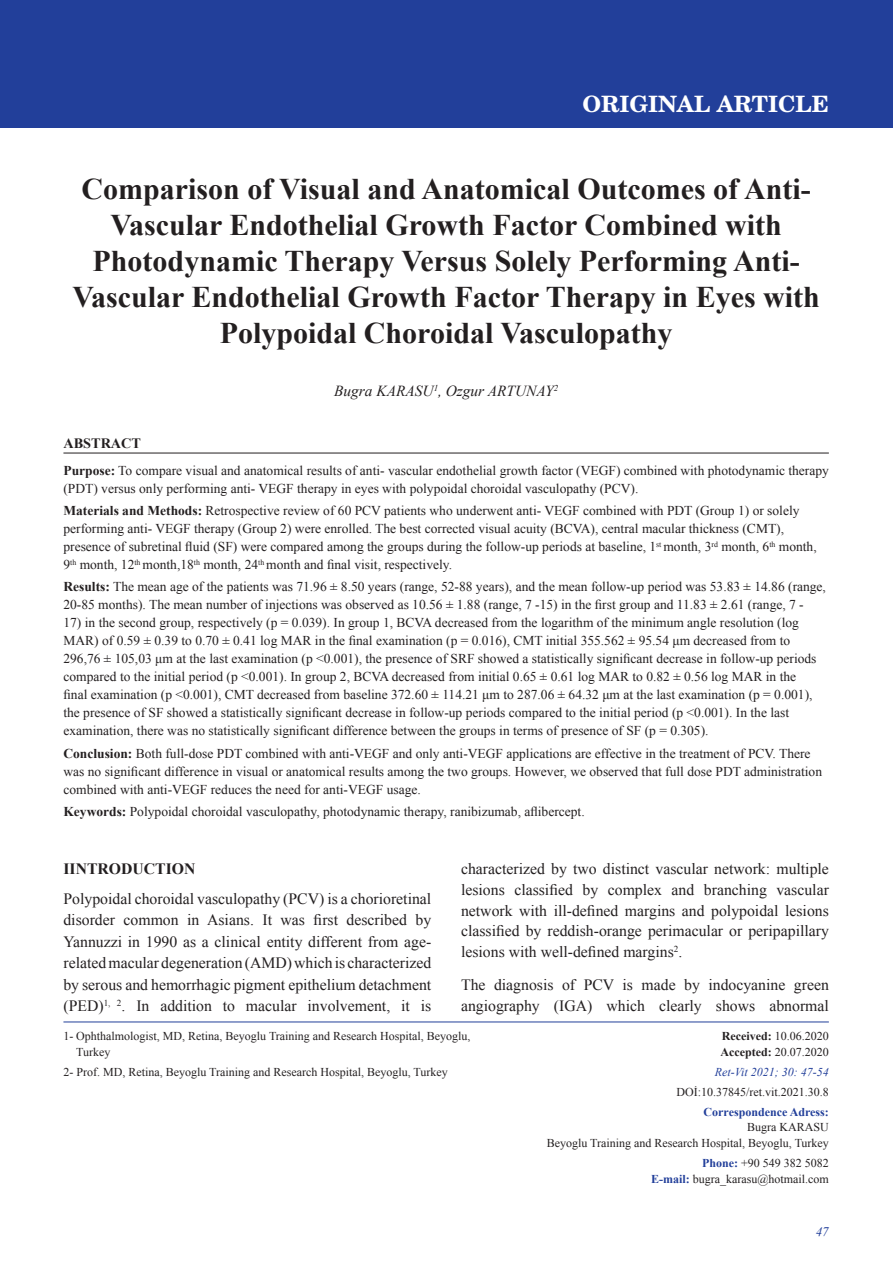
<style>
.page{position:relative;width:893px;height:1263px;background:#fff}
.page>*{position:absolute;margin:0;border:0;box-sizing:border-box;transform-origin:0 0}
.t1{font:700 30px/36px "Times New Roman";color:#231f20;text-align:center}
.t2{font:700 22.5px "Te X Gyre Schola";color:#fff}
.t3{font:15.75px/20.7px "Times New Roman";color:#231f20;text-align:justify}
.t4{font:700 15.75px "Times New Roman";color:#231f20}
.t5{font:italic 15.3px "Times New Roman";color:#231f20}
.t6{font:700 14.25px "Times New Roman";color:#231f20}
.t7{font:13.5px/18px "Times New Roman";color:#231f20}
.t8{font:italic 13.2px "Times New Roman";color:#223f9a}
.t9{font:12px/15.8px "Times New Roman";color:#231f20}
.t10{font:700 12px "Times New Roman";color:#223f9a}
.t11{font:italic 12px "Times New Roman";color:#223f9a}
.s1{font-weight:700}
.s2{font-weight:700;color:#223f9a}
</style>
<div class="page">
<div style="left:0;top:0;width:893px;height:128px;background:#223f9a"></div>
<hr style="left:63px;top:1021px;width:766px;height:1px;background:#223f9a">
<hr style="left:63px;top:453px;width:766px;height:1px;background:#231f20">
<h2 class="t2" style="left:582px;top:93px;width:248px">ORIGINAL ARTICLE</h2>
<p class="t1" style="left:72px;top:171px;width:749px">Comparison of Visual and Anatomical Outcomes of Anti-Vascular Endothelial Growth Factor Combined with Photodynamic Therapy Versus Solely Performing Anti-Vascular Endothelial Growth Factor Therapy in Eyes with Polypoidal Choroidal Vasculopathy</p>
<p class="t5" style="left:334px;top:383px;width:225px">Bugra KARASU<sup>1</sup>, Ozgur ARTUNAY<sup>2</sup></p>
<p class="t6" style="left:63px;top:436px;width:79px">ABSTRACT</p>
<p class="t7" style="left:63px;top:461px;width:767px"><span class="s1">Purpose:</span> To compare visual and anatomical results of anti- vascular endothelial growth factor (VEGF) combined with photodynamic therapy (PDT) versus only performing anti- VEGF therapy in eyes with polypoidal choroidal vasculopathy (PCV).</p>
<p class="t7" style="left:63px;top:502px;width:755px"><span class="s1">Materials and Methods:</span> Retrospective review of 60 PCV patients who underwent anti- VEGF combined with PDT (Group 1) or solely performing anti- VEGF therapy (Group 2) were enrolled. The best corrected visual acuity (BCVA), central macular thickness (CMT), presence of subretinal fluid (SF) were compared among the groups during the follow-up periods at baseline, 1<sup>st</sup> month, 3<sup>rd</sup> month, 6<sup>th</sup> month, 9<sup>th</sup> month, 12<sup>th</sup> month,18<sup>th</sup> month, 24<sup>th</sup> month and final visit, respectively.</p>
<p class="t7" style="left:63px;top:578px;width:764px"><span class="s1">Results:</span> The mean age of the patients was 71.96 ± 8.50 years (range, 52-88 years), and the mean follow-up period was 53.83 ± 14.86 (range,<br>20-85 months). The mean number of injections was observed as 10.56 ± 1.88 (range, 7 -15) in the first group and 11.83 ± 2.61 (range, 7 -</p>
<p class="t7" style="left:63px;top:614px;width:755px">17) in the second group, respectively (p = 0.039). In group 1, BCVA decreased from the logarithm of the minimum angle resolution (log MAR) of 0.59 ± 0.39 to 0.70 ± 0.41 log MAR in the final examination (p = 0.016), CMT initial 355.562 ± 95.54 μm decreased from to 296,76 ± 105,03 μm at the last examination (p &lt;0.001), the presence of SRF showed a statistically significant decrease in follow-up periods compared to the initial period (p &lt;0.001). In group 2, BCVA decreased from initial 0.65 ± 0.61 log MAR to 0.82 ± 0.56 log MAR in the final examination (p &lt;0.001), CMT decreased from baseline 372.60 ± 114.21 μm to 287.06 ± 64.32 μm at the last examination (p = 0.001), the presence of SF showed a statistically significant decrease in follow-up periods compared to the initial period (p &lt;0.001). In the last examination, there was no statistically significant difference between the groups in terms of presence of SF (p = 0.305).</p>
<p class="t7" style="left:63px;top:744px;width:760px"><span class="s1">Conclusion:</span> Both full-dose PDT combined with anti-VEGF and only anti-VEGF applications are effective in the treatment of PCV. There was no significant difference in visual or anatomical results among the two groups. However, we observed that full dose PDT administration combined with anti-VEGF reduces the need for anti-VEGF usage.</p>
<p class="t7" style="left:63px;top:802px;width:523px"><span class="s1">Keywords:</span> Polypoidal choroidal vasculopathy, photodynamic therapy, ranibizumab, aflibercept.</p>
<p class="t4" style="left:63px;top:860px;width:134px">IINTRODUCTION</p>
<p class="t3" style="left:63px;top:888px;width:369px;line-height:21.5px">Polypoidal choroidal vasculopathy (PCV) is a chorioretinal disorder common in Asians. It was first described by Yannuzzi in 1990 as a clinical entity different from age&shy;related macular degeneration (AMD) which is characterized by serous and hemorrhagic pigment epithelium detachment (PED)<sup>1,</sup> <sup>2</sup>. In addition to macular involvement, it is</p>
<p class="t3" style="left:461px;top:858px;width:369px">characterized by two distinct vascular network: multiple lesions classified by complex and branching vascular network with ill-defined margins and polypoidal lesions classified by reddish-orange perimacular or peripapillary lesions with well-defined margins<sup>2</sup>.</p>
<p class="t3" style="left:461px;top:975px;width:369px">The diagnosis of PCV is made by indocyanine green angiography (IGA) which clearly shows abnormal</p>
<p class="t9" style="left:76px;top:1028px;width:396px;text-indent:-13px">1- Ophthalmologist, MD, Retina, Beyoglu Training and Research Hospital, Beyoglu,<br>Turkey</p>
<p class="t9" style="left:63px;top:1064px;width:386px">2- Prof. MD, Retina, Beyoglu Training and Research Hospital, Beyoglu, Turkey</p>
<p class="t9" style="left:720px;top:1028px;width:110px"><span class="s1">Received:</span> 10.06.2020<br><span class="s1">Accepted:</span> 20.07.2020</p>
<p class="t11" style="left:715px;top:1065px;width:116px">Ret-Vit 2021; 30: 47-54</p>
<p class="t9" style="left:676px;top:1084px;width:154px">DOİ:10.37845/ret.vit.2021.30.8</p>
<p class="t10" style="left:704px;top:1105px;width:127px">Correspondence Adress:</p>
<p class="t9" style="left:547px;top:1119px;width:284px;text-align:right">Bugra KARASU<br>Beyoglu Training and Research Hospital, Beyoglu, Turkey</p>
<p class="t9" style="left:651px;top:1155px;width:179px;text-align:right"><span class="s2">Phone:</span> +90 549 382 5082<br><span class="s2">E-mail:</span> bugra_karasu@hotmail.com</p>
<p class="t8" style="left:816px;top:1224px;width:15px">47</p>
</div>
